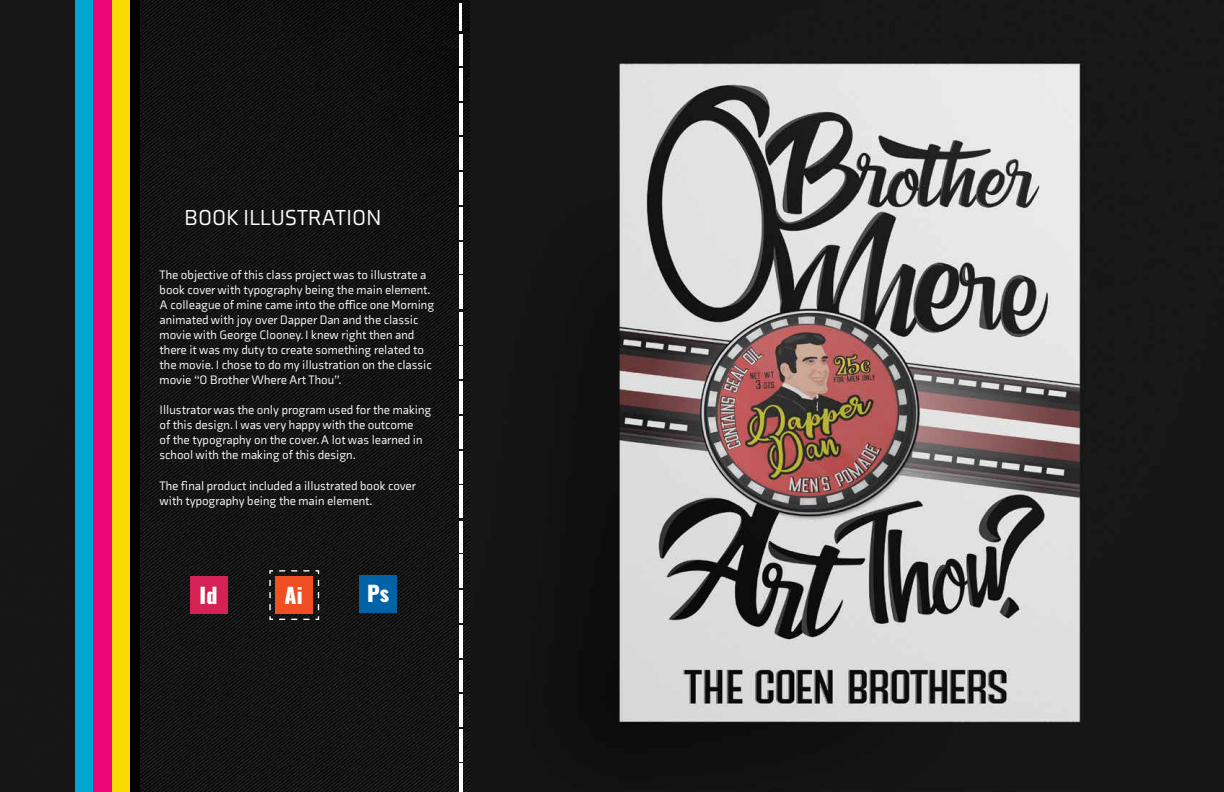
<style>
.page{position:relative;width:1224px;height:792px;background:#fff}
.page>*{position:absolute;margin:0;border:0;box-sizing:border-box;transform-origin:0 0}
.t1{font:22.2px "Axia";color:#fff}
.t2{font:800 21.3px "Oswald";color:#fff}
.t3{font:12.5px/15px "Axia";color:#fff}
</style>
<div class="page">
<div style="left:128px;top:0;width:343px;height:792px;background:#000"></div>
<img style="left:140px;top:0;width:330px;height:792px">
<div style="left:111px;top:0;width:19px;height:792px;background:#f9db02"></div>
<div style="left:93px;top:0;width:18px;height:792px;background:#ed0678"></div>
<div style="left:74px;top:0;width:19px;height:792px;background:#00a7d2"></div>
<div style="left:190px;top:577px;width:37px;height:37px;background:#d52154"></div>
<div style="left:360px;top:576px;width:37px;height:37px;background:#0063a5"></div>
<hr style="left:459px;top:3px;width:3px;height:28px;background:#fff">
<hr style="left:459px;top:34px;width:3px;height:32px;background:#fff">
<hr style="left:459px;top:68px;width:3px;height:32px;background:#fff">
<hr style="left:459px;top:104px;width:3px;height:31px;background:#fff">
<hr style="left:459px;top:137px;width:3px;height:33px;background:#fff">
<hr style="left:459px;top:173px;width:3px;height:32px;background:#fff">
<hr style="left:459px;top:207px;width:3px;height:33px;background:#fff">
<hr style="left:459px;top:243px;width:3px;height:31px;background:#fff">
<hr style="left:459px;top:276px;width:3px;height:33px;background:#fff">
<hr style="left:459px;top:312px;width:3px;height:32px;background:#fff">
<hr style="left:459px;top:346px;width:3px;height:33px;background:#fff">
<hr style="left:459px;top:381px;width:3px;height:32px;background:#fff">
<hr style="left:459px;top:416px;width:3px;height:32px;background:#fff">
<hr style="left:459px;top:451px;width:3px;height:32px;background:#fff">
<hr style="left:459px;top:485px;width:3px;height:33px;background:#fff">
<hr style="left:459px;top:521px;width:3px;height:32px;background:#fff">
<hr style="left:459px;top:555px;width:3px;height:33px;background:#fff">
<hr style="left:459px;top:590px;width:3px;height:32px;background:#fff">
<hr style="left:459px;top:625px;width:3px;height:32px;background:#fff">
<hr style="left:459px;top:660px;width:3px;height:32px;background:#fff">
<hr style="left:459px;top:695px;width:3px;height:32px;background:#fff">
<hr style="left:459px;top:729px;width:3px;height:33px;background:#fff">
<hr style="left:459px;top:764px;width:3px;height:28px;background:#fff">
<img style="left:470px;top:0;width:754px;height:792px">
<div style="left:0;top:0;width:74px;height:792px;background:#171717"></div>
<svg style="left:259px;top:570px;width:61px;height:68px"></svg>
<h1 class="t1" style="left:184px;top:205px;width:198px">BOOK ILLUSTRATION</h1>
<p class="t3" style="left:160px;top:267px;width:276px">The objective of this class project was to illustrate a book cover with typography being the main element.<br>A colleague of mine came into the office one Morning animated with joy over Dapper Dan and the classic movie with George Clooney. I knew right then and there it was my duty to create something related to the movie. I chose to do my illustration on the classic movie “O Brother Where Art Thou”.</p>
<p class="t3" style="left:160px;top:403px;width:273px">Illustrator was the only program used for the making of this design. I was very happy with the outcome<br>of the typography on the cover. A lot was learned in school with the making of this design.</p>
<p class="t3" style="left:160px;top:478px;width:258px">The final product included a illustrated book cover with typography being the main element.</p>
<h2 class="t2" style="left:200px;top:584px;width:19px">Id</h2>
<h2 class="t2" style="left:285px;top:584px;width:19px">Ai</h2>
<h2 class="t2" style="left:367px;top:582px;width:24px">Ps</h2>
</div>
